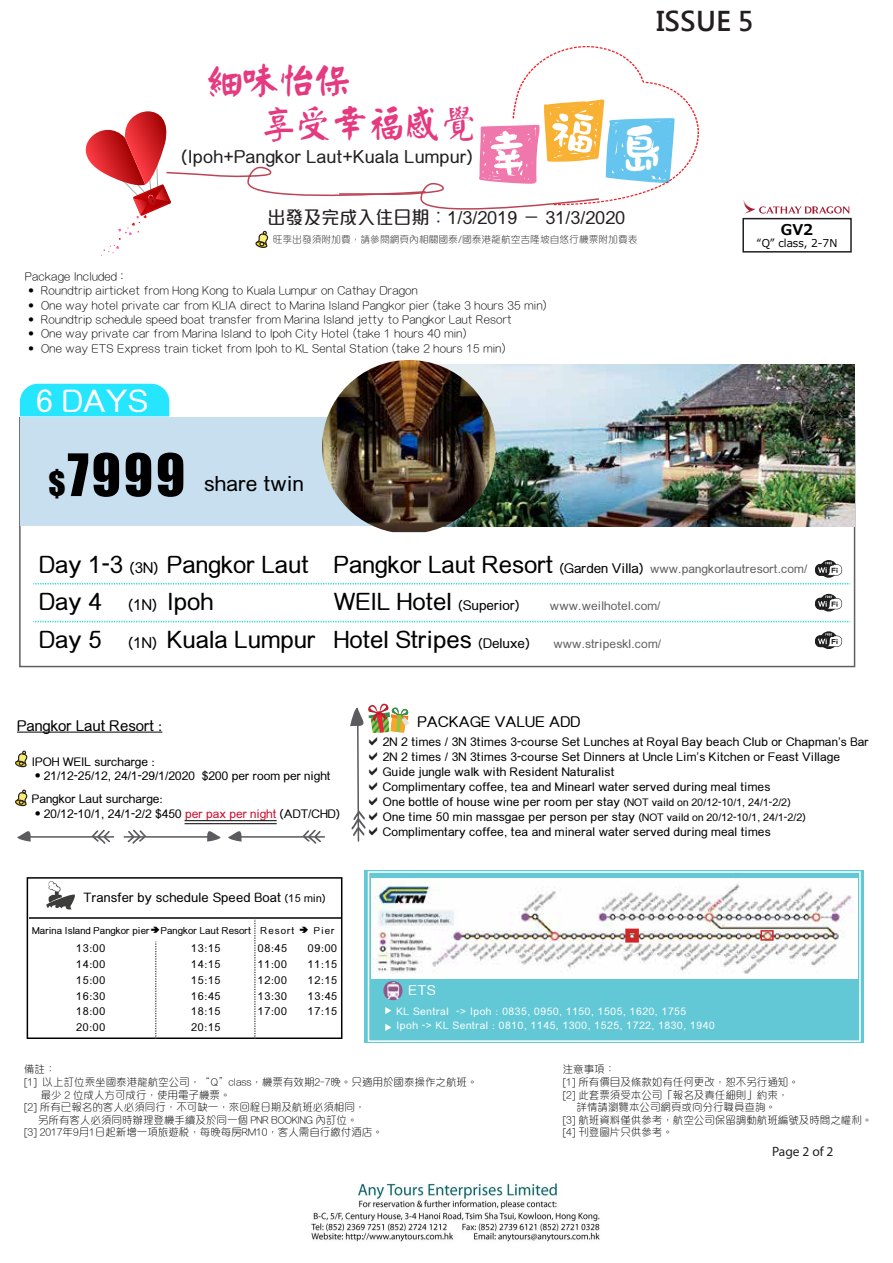
<style>
.page{position:relative;width:893px;height:1263px;background:#fff}
.page>*{position:absolute;margin:0;border:0;box-sizing:border-box;transform-origin:0 0}
.t1{font:54px "Impact";color:#000}
.t2{font:52.95px "DF Mo Xb HKP BF";color:#fff;scale:.92 1}
.t3{font:36px/42.9px "Jet Link Medium Yan Kai";letter-spacing:-.005em;color:#e53a80}
.t4{font:500 31.2px "M Elle HK";color:#fff}
.t5{font:700 26.85px "Microsoft Jheng Hei";color:#231f20}
.t6{font:500 24px/37.5px "M Elle HK";color:#000}
.t7{font:500 21px "M Elle HK";letter-spacing:.01em;color:#000}
.t8{font:500 18px "M Elle HK";letter-spacing:.01em;color:#231f20}
.t9{font:500 15px "M Elle HK";color:#000}
.t10{font:700 14.85px "Meiryo UI";color:#000}
.t11{font:500 13.8px "M Elle HK";color:#fff}
.t12{font:500 13.5px "M Elle HK";color:#000}
.t13{font:13.5px "Myriad Pro";color:#231f20}
.t14{font:500 13.05px "M Elle HK";letter-spacing:.01em;color:#000}
.t15{font:500 12px/15px "M Elle HK";letter-spacing:.01em;color:#000}
.t16{font:300 12px "M Elle HK";letter-spacing:.025em;color:#000}
.t17{font:500 12px "M Elle HK";letter-spacing:.01em;color:#606060}
.t18{font:500 10.8px/15.8px "M Elle HK";letter-spacing:.05em;color:#000;text-align:justify}
.t19{font:10.8px "Meiryo UI";color:#000}
.t20{font:300 10.5px "M Elle HK";color:#000}
.t21{font:500 10.35px/14.7px "M Elle HK";letter-spacing:.05em;color:#fff}
.t22{font:500 9.75px "M Elle HK";letter-spacing:.005em;color:#000}
.t23{font:300 9.75px "M Elle HK";color:#231f20}
.s1{font-size:31.5px}
.s2{font-size:15px}
.s3{font-size:24px;color:#000}
.s4{font-size:13.5px;color:#000}
.s5{font-size:24px}
.s6{font-size:13.5px}
.s7{color:#ce0e2d}
.s8{font-size:10.8px}
.s9{font-family:"Arial";font-weight:400}
.s10{font-size:10.5px}
</style>
<div class="page">
<svg style="left:46px;top:881px;width:29px;height:29px"></svg>
<div style="left:27px;top:877px;width:315px;height:162px;border:2px solid #000"></div>
<hr style="left:29px;top:917px;width:312px;height:2px;background:#000">
<svg style="left:155px;top:942px;width:1px;height:97px"></svg>
<svg style="left:254px;top:919px;width:2px;height:120px"></svg>
<svg style="left:365px;top:870px;width:499px;height:173px;background:#65c9d5"></svg>
<svg style="left:368px;top:871px;width:493px;height:171px;background:#6dcbd7"></svg>
<img style="left:371px;top:878px;width:487px;height:100px">
<svg style="left:383px;top:981px;width:19px;height:19px"></svg>
<img style="left:385px;top:983px;width:16px;height:15px">
<svg style="left:385px;top:1007px;width:6px;height:7px"></svg>
<svg style="left:385px;top:1024px;width:6px;height:7px"></svg>
<div style="left:625px;top:928px;width:14px;height:14px;border:4px solid #d12627"></div>
<div style="left:760px;top:930px;width:14px;height:11px;border:2px solid #d12627"></div>
<div style="left:742px;top:218px;width:110px;height:35px;background:#fff;border:2px solid #211e1f"></div>
<svg style="left:743px;top:200px;width:107px;height:14px"></svg>
<svg style="left:15px;top:751px;width:13px;height:16px"></svg>
<svg style="left:15px;top:789px;width:13px;height:17px"></svg>
<svg style="left:17px;top:829px;width:97px;height:15px"></svg>
<svg style="left:124px;top:829px;width:201px;height:15px"></svg>
<hr style="left:17px;top:732px;width:145px;height:1px;background:#000">
<div style="left:20px;top:418px;width:388px;height:108px;background:#c7dfef"></div>
<div style="left:20px;top:384px;width:149px;height:32px;background:#25e5ff"></div>
<svg style="left:820px;top:560px;width:18px;height:18px"></svg>
<svg style="left:815px;top:562px;width:27px;height:15px"></svg>
<img style="left:496px;top:365px;width:358px;height:161px">
<img style="left:322px;top:360px;width:174px;height:172px">
<svg style="left:33px;top:583px;width:817px;height:1px"></svg>
<svg style="left:33px;top:621px;width:817px;height:1px"></svg>
<svg style="left:820px;top:594px;width:18px;height:17px"></svg>
<svg style="left:815px;top:596px;width:27px;height:14px"></svg>
<svg style="left:820px;top:631px;width:18px;height:18px"></svg>
<svg style="left:815px;top:633px;width:27px;height:15px"></svg>
<hr style="left:185px;top:820px;width:92px;height:1px;background:#000">
<hr style="left:185px;top:823px;width:92px;height:1px;background:#000">
<img style="left:311px;top:1183px;width:289px;height:59px">
<svg style="left:350px;top:703px;width:59px;height:139px"></svg>
<svg style="left:85px;top:46px;width:614px;height:210px"></svg>
<h3 class="t3" style="left:261px;top:59px;width:218px;text-indent:-54px">細味怡保<br>享受幸福感覺</h3>
<h3 class="t8" style="left:182px;top:144px;width:292px">(Ipoh+Pangkor Laut+Kuala Lumpur)</h3>
<h3 class="t5" style="left:656px;top:4px;width:99px">ISSUE 5</h3>
<h2 class="t2" style="left:618px;top:122px;width:54px">島</h2>
<h3 class="t8" style="left:267px;top:205px;width:360px">出發及完成入住日期︰1/3/2019 － 31/3/2020</h3>
<p class="t23" style="left:273px;top:232px;width:366px">旺季出發須附加費，請參閱網頁內相關國泰/國泰港龍航空吉隆坡自悠行機票附加費表</p>
<p class="t16" style="left:25px;top:267px;width:99px">Package Included :</p>
<p class="t16" style="left:25px;top:282px;width:394px">• Roundtrip airticket from Hong Kong to Kuala Lumpur on Cathay Dragon</p>
<p class="t16" style="left:25px;top:296px;width:523px">• One way hotel private car from KLIA direct to Marina Island Pangkor pier (take 3 hours 35 min)</p>
<p class="t16" style="left:25px;top:311px;width:488px">• Roundtrip schedule speed boat transfer from Marina Island jetty to Pangkor Laut Resort</p>
<p class="t16" style="left:25px;top:325px;width:443px">• One way private car from Marina Island to Ipoh City Hotel (take 1 hours 40 min)</p>
<p class="t16" style="left:25px;top:339px;width:482px">• One way ETS Express train ticket from Ipoh to KL Sental Station (take 2 hours 15 min)</p>
<h3 class="t4" style="left:36px;top:378px;width:114px">6 DAYS</h3>
<h1 class="t1" style="left:49px;top:433px;width:138px"><span class="s1">$</span>7999</h1>
<h3 class="t7" style="left:204px;top:469px;width:101px">share twin</h3>
<p class="t10" style="left:781px;top:219px;width:34px">GV2</p>
<p class="t19" style="left:757px;top:236px;width:82px">“Q” class, 2-7N</p>
<h3 class="t6" style="left:39px;top:544px;width:278px">Day 1-3 <span class="s2">(3N)</span> Pangkor Laut<br>Day 4 <span class="s2">(1N)</span> Ipoh<br>Day 5 <span class="s2">(1N)</span> Kuala Lumpur</h3>
<p class="t17" style="left:334px;top:560px;width:475px"><span class="s3">Pangkor Laut Resort</span> <span class="s4">(Garden Villa)</span> www.pangkorlautresort.com/</p>
<p class="t12" style="left:334px;top:596px;width:187px"><span class="s5">WEIL Hotel</span> (Superior)</p>
<p class="t17" style="left:550px;top:597px;width:112px">www.weilhotel.com/</p>
<h3 class="t6" style="left:334px;top:619px;width:197px">Hotel Stripes <span class="s6">(Deluxe)</span></h3>
<p class="t17" style="left:553px;top:635px;width:109px">www.stripeskl.com/</p>
<p class="t9" style="left:17px;top:714px;width:147px">Pangkor Laut Resort :</p>
<p class="t15" style="left:32px;top:753px;width:300px;line-height:14.4px">IPOH WEIL surcharge :<br>‧21/12-25/12, 24/1-29/1/2020 $200 per room per night</p>
<p class="t15" style="left:32px;top:791px;width:310px;line-height:14.4px">Pangkor Laut surcharge:<br>‧20/12-10/1, 24/1-2/2 $450 <span class="s7">per pax per night</span> (ADT/CHD)</p>
<p class="t14" style="left:84px;top:888px;width:243px">Transfer by schedule Speed Boat <span class="s8">(15 min)</span></p>
<p class="t22" style="left:32px;top:923px;width:119px">Marina Island Pangkor pier</p>
<p class="t18" style="left:76px;top:940px;width:31px">13:00<br>14:00<br>15:00<br>16:30<br>18:00<br>20:00</p>
<p class="t22" style="left:161px;top:923px;width:92px">Pangkor Laut Resort</p>
<p class="t18" style="left:191px;top:940px;width:31px">13:15<br>14:15<br>15:15<br>16:45<br>18:15<br>20:15</p>
<p class="t22" style="left:261px;top:923px;width:35px">Resort</p>
<p class="t22" style="left:314px;top:923px;width:22px">Pier</p>
<p class="t18" style="left:258px;top:940px;width:31px">08:45</p>
<p class="t18" style="left:308px;top:940px;width:31px">09:00</p>
<p class="t18" style="left:258px;top:955px;width:31px">11:00</p>
<p class="t18" style="left:308px;top:955px;width:31px">11:15</p>
<p class="t18" style="left:258px;top:971px;width:31px">12:00</p>
<p class="t18" style="left:308px;top:971px;width:31px">12:15</p>
<p class="t18" style="left:258px;top:987px;width:31px">13:30</p>
<p class="t18" style="left:308px;top:987px;width:31px">13:45</p>
<p class="t18" style="left:258px;top:1003px;width:31px">17:00</p>
<p class="t18" style="left:308px;top:1003px;width:31px">17:15</p>
<p class="t9" style="left:417px;top:711px;width:165px">PACKAGE VALUE ADD</p>
<p class="t15" style="left:383px;top:733px;width:487px">2N 2 times / 3N 3times 3-course Set Lunches at Royal Bay beach Club or Chapman<span class="s9">’</span>s Bar 2N 2 times / 3N 3times 3-course Set Dinners at Uncle Lim<span class="s9">’</span>s Kitchen or Feast Village Guide jungle walk with Resident Naturalist<br>Complimentary coffee, tea and Minearl water served during meal times<br>One bottle of house wine per room per stay <span class="s10">(NOT vaild on 20/12-10/1, 24/1-2/2)<br></span>One time 50 min massgae per person per stay <span class="s10">(NOT vaild on 20/12-10/1, 24/1-2/2)<br></span>Complimentary coffee, tea and mineral water served during meal times</p>
<p class="t11" style="left:408px;top:980px;width:29px">ETS</p>
<p class="t21" style="left:396px;top:1003px;width:320px">KL Sentral -&gt; Ipoh : 0835, 0950, 1150, 1505, 1620, 1755<br>Ipoh -&gt; KL Sentral : 0810, 1145, 1300, 1525, 1722, 1830, 1940</p>
<p class="t20" style="left:24px;top:1062px;width:33px">備註：</p>
<p class="t20" style="left:24px;top:1074px;width:455px">[1] 以上訂位乘坐國泰港龍航空公司，“Q”class，機票有效期2-7晚。只適用於國泰操作之航班。</p>
<p class="t20" style="left:41px;top:1087px;width:191px">最少 2 位成人方可成行，使用電子機票。</p>
<p class="t20" style="left:24px;top:1100px;width:343px">[2] 所有已報名的客人必須同行，不可缺一，來回程日期及航班必須相同，</p>
<p class="t20" style="left:38px;top:1112px;width:321px">另所有客人必須同時辦理登機手續及於同一個 PNR BOOKING 內訂位。</p>
<p class="t20" style="left:24px;top:1125px;width:360px">[3] 2017年9月1日起新增一項旅遊稅，每晚每房RM10，客人需自行繳付酒店。</p>
<p class="t20" style="left:563px;top:1062px;width:54px">注意事項：</p>
<p class="t20" style="left:563px;top:1074px;width:238px">[1] 所有價目及條款如有任何更改，恕不另行通知。</p>
<p class="t20" style="left:563px;top:1087px;width:227px">[2] 此套票須受本公司「報名及責任細則」約束，</p>
<p class="t20" style="left:577px;top:1100px;width:201px">詳情請瀏覽本公司網頁或向分行職員查詢。</p>
<p class="t20" style="left:563px;top:1112px;width:311px">[3] 航班資料僅供參考，航空公司保留調動航班編號及時間之權利。</p>
<p class="t20" style="left:563px;top:1125px;width:112px">[4] 刊登圖片只供參考。</p>
<p class="t13" style="left:772px;top:1143px;width:63px">Page 2 of 2</p>
</div>
